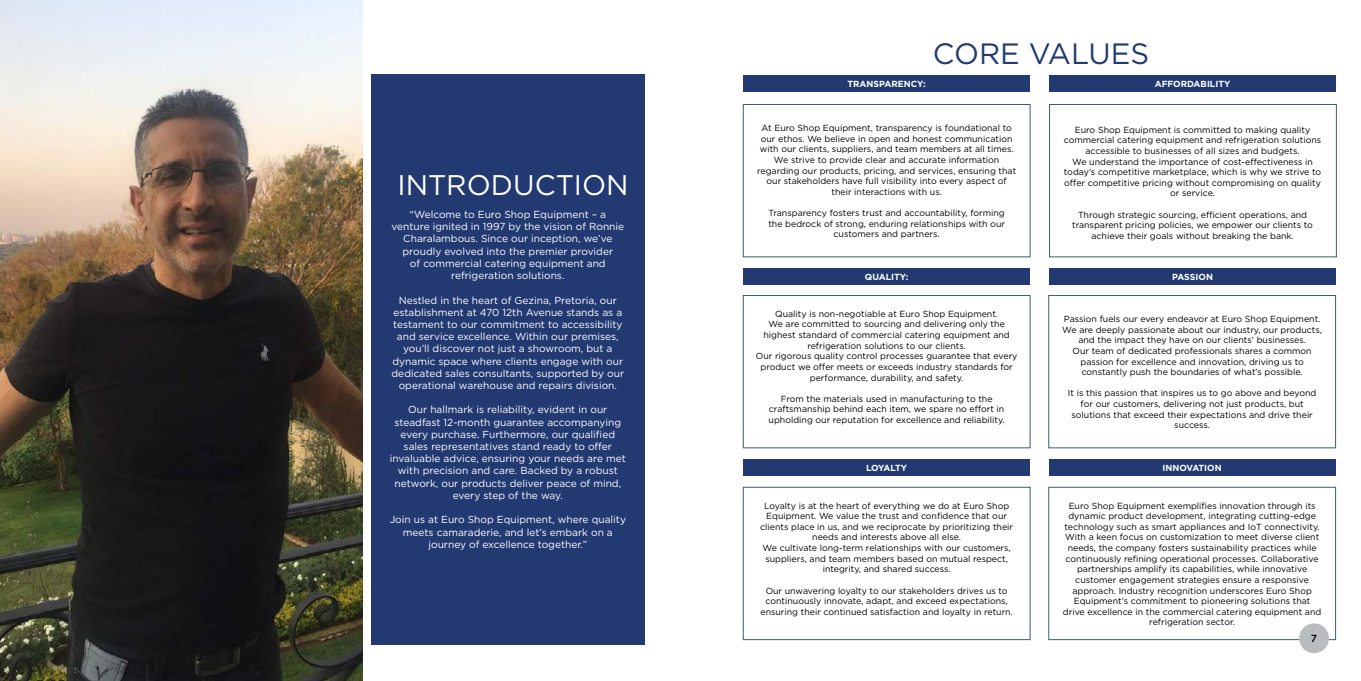
<style>
.page{position:relative;width:1361px;height:681px;background:#fff}
.page>*{position:absolute;margin:0;border:0;box-sizing:border-box;transform-origin:0 0}
.t1{font:29.3px "Gotham";color:#223971}
.t2{font:28.4px "Gotham";color:#fff}
.t3{font:10.2px/12.2px "Gotham";color:#fff;text-align:center}
.t4{font:500 10.2px "Gotham";color:#000}
.t5{font:8.8px/10.6px "Gotham";color:#000;text-align:center}
.t6{font:700 8.8px "Gotham";color:#fff}
.t7{font:700 8.8px "Gotham";letter-spacing:-.05em;color:#fff}
</style>
<div class="page">
<div style="left:371px;top:75px;width:273px;height:569px;background:#223971"></div>
<img style="left:0;top:0;width:363px;height:680px">
<div style="left:743px;top:75px;width:287px;height:16px;background:#223971"></div>
<div style="left:1049px;top:75px;width:287px;height:16px;background:#223971"></div>
<div style="left:743px;top:268px;width:287px;height:17px;background:#223971"></div>
<div style="left:1049px;top:268px;width:287px;height:17px;background:#223971"></div>
<div style="left:743px;top:459px;width:287px;height:16px;background:#223971"></div>
<div style="left:1048px;top:459px;width:287px;height:16px;background:#223971"></div>
<div style="left:743px;top:104px;width:287px;height:153px;border:1px solid #37616b"></div>
<div style="left:1049px;top:104px;width:287px;height:153px;border:1px solid #37616b"></div>
<div style="left:743px;top:295px;width:287px;height:153px;border:1px solid #37616b"></div>
<div style="left:1048px;top:295px;width:288px;height:153px;border:1px solid #37616b"></div>
<div style="left:743px;top:486px;width:287px;height:153px;border:1px solid #37616b"></div>
<div style="left:1048px;top:486px;width:288px;height:153px;border:1px solid #37616b"></div>
<div style="left:1299px;top:623px;width:30px;height:30px;background:#babdbf;border-radius:50%"></div>
<h2 class="t2" style="left:397px;top:166px;width:233px">INTRODUCTION</h2>
<p class="t3" style="left:391px;top:208px;width:234px">“Welcome to Euro Shop Equipment – a venture ignited in 1997 by the vision of Ronnie Charalambous. Since our inception, we’ve proudly evolved into the premier provider<br>of commercial catering equipment and refrigeration solutions.</p>
<p class="t3" style="left:391px;top:293px;width:234px">Nestled in the heart of Gezina, Pretoria, our establishment at 470 12th Avenue stands as a testament to our commitment to accessibility and service excellence. Within our premises, you’ll discover not just a showroom, but a dynamic space where clients engage with our dedicated sales consultants, supported by our operational warehouse and repairs division.</p>
<p class="t3" style="left:390px;top:403px;width:237px">Our hallmark is reliability, evident in our steadfast 12-month guarantee accompanying every purchase. Furthermore, our qualified sales representatives stand ready to offer invaluable advice, ensuring your needs are met with precision and care. Backed by a robust network, our products deliver peace of mind, every step of the way.</p>
<p class="t3" style="left:390px;top:513px;width:238px">Join us at Euro Shop Equipment, where quality meets camaraderie, and let’s embark on a journey of excellence together.”</p>
<h1 class="t1" style="left:933px;top:35px;width:218px">CORE VALUES</h1>
<p class="t6" style="left:847px;top:78px;width:80px">TRANSPARENCY:</p>
<p class="t6" style="left:1154px;top:78px;width:77px">AFFORDABILITY</p>
<p class="t5" style="left:757px;top:122px;width:261px">At Euro Shop Equipment, transparency is foundational to our ethos. We believe in open and honest communication with our clients, suppliers, and team members at all times.<br>We strive to provide clear and accurate information regarding our products, pricing, and services, ensuring that our stakeholders have full visibility into every aspect of their interactions with us.</p>
<p class="t5" style="left:768px;top:207px;width:238px">Transparency fosters trust and accountability, forming the bedrock of strong, enduring relationships with our customers and partners.</p>
<p class="t5" style="left:1064px;top:124px;width:259px">Euro Shop Equipment is committed to making quality commercial catering equipment and refrigeration solutions accessible to businesses of all sizes and budgets.<br>We understand the importance of cost-effectiveness in today’s competitive marketplace, which is why we strive to offer competitive pricing without compromising on quality or service.</p>
<p class="t5" style="left:1072px;top:209px;width:242px">Through strategic sourcing, efficient operations, and transparent pricing policies, we empower our clients to achieve their goals without breaking the bank.</p>
<p class="t6" style="left:865px;top:271px;width:45px">QUALITY:</p>
<p class="t6" style="left:1172px;top:271px;width:42px">PASSION</p>
<p class="t5" style="left:756px;top:308px;width:263px">Quality is non-negotiable at Euro Shop Equipment.<br>We are committed to sourcing and delivering only the highest standard of commercial catering equipment and refrigeration solutions to our clients.<br>Our rigorous quality control processes guarantee that every product we offer meets or exceeds industry standards for performance, durability, and safety.</p>
<p class="t5" style="left:768px;top:393px;width:238px">From the materials used in manufacturing to the craftsmanship behind each item, we spare no effort in upholding our reputation for excellence and reliability.</p>
<p class="t5" style="left:1062px;top:313px;width:261px">Passion fuels our every endeavor at Euro Shop Equipment.<br>We are deeply passionate about our industry, our products, and the impact they have on our clients’ businesses.<br>Our team of dedicated professionals shares a common passion for excellence and innovation, driving us to constantly push the boundaries of what’s possible.</p>
<p class="t5" style="left:1068px;top:387px;width:250px">It is this passion that inspires us to go above and beyond for our customers, delivering not just products, but solutions that exceed their expectations and drive their success.</p>
<p class="t7" style="left:866px;top:462px;width:43px">LOYALTY</p>
<p class="t6" style="left:1162px;top:462px;width:61px">INNOVATION</p>
<p class="t5" style="left:760px;top:500px;width:254px">Loyalty is at the heart of everything we do at Euro Shop Equipment. We value the trust and confidence that our clients place in us, and we reciprocate by prioritizing their needs and interests above all else.<br>We cultivate long-term relationships with our customers, suppliers, and team members based on mutual respect, integrity, and shared success.</p>
<p class="t5" style="left:760px;top:584px;width:254px">Our unwavering loyalty to our stakeholders drives us to continuously innovate, adapt, and exceed expectations, ensuring their continued satisfaction and loyalty in return.</p>
<p class="t5" style="left:1063px;top:500px;width:260px">Euro Shop Equipment exemplifies innovation through its dynamic product development, integrating cutting-edge technology such as smart appliances and IoT connectivity.<br>With a keen focus on customization to meet diverse client needs, the company fosters sustainability practices while continuously refining operational processes. Collaborative partnerships amplify its capabilities, while innovative customer engagement strategies ensure a responsive approach. Industry recognition underscores Euro Shop Equipment’s commitment to pioneering solutions that drive excellence in the commercial catering equipment and refrigeration sector.</p>
<p class="t4" style="left:1311px;top:631px;width:8px">7</p>
</div>
